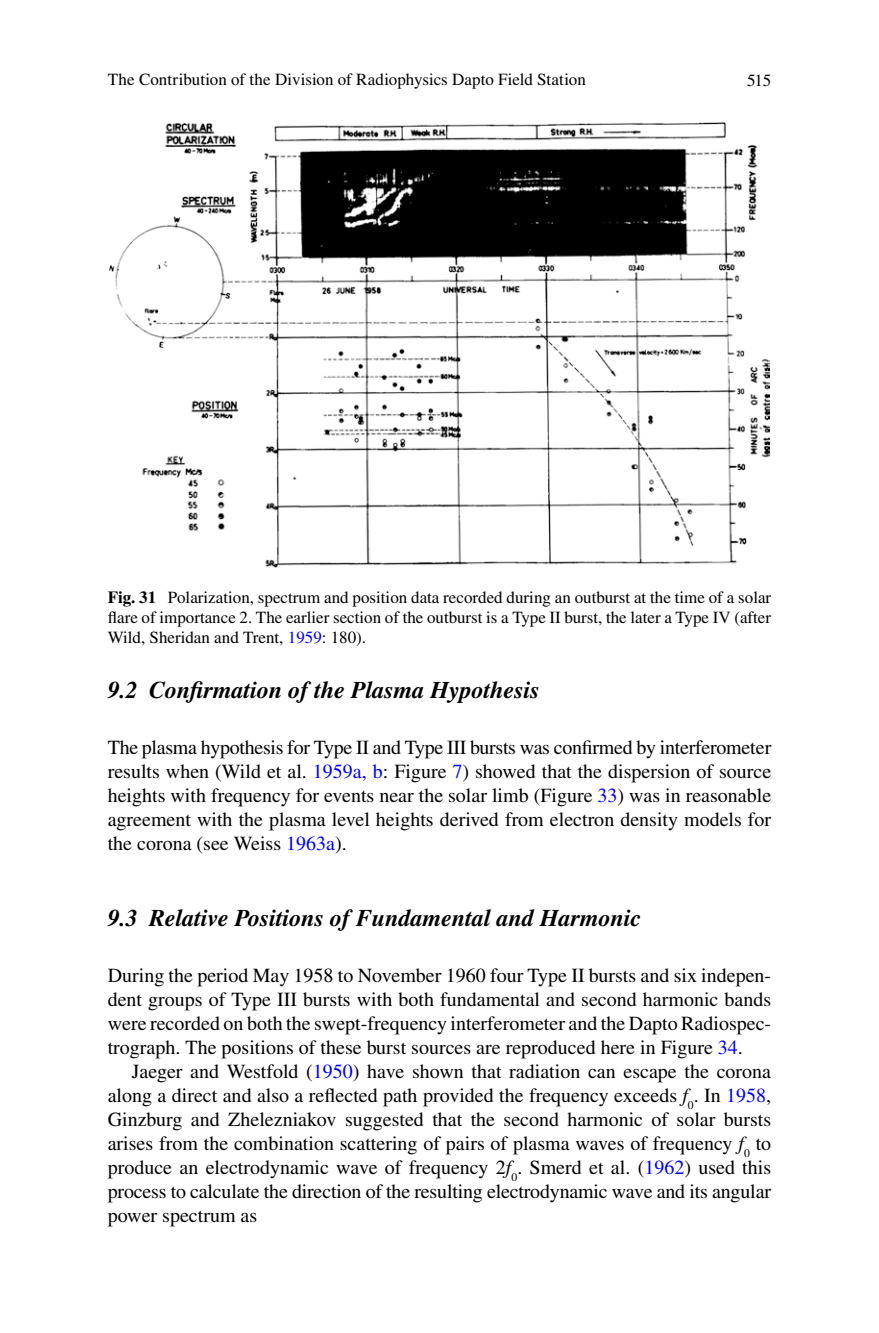
<style>
.page{position:relative;width:879px;height:1333px;background:#fff}
.page>*{position:absolute;margin:0;border:0;box-sizing:border-box;transform-origin:0 0}
.t1{font:italic 700 24px "Times";color:#000}
.t2{font:20px/24px "Times";color:#000;text-align:justify}
.t3{font:17px/20px "Times";color:#000;text-align:justify}
.s1{font-weight:700}
.s2{color:#0000fa}
.s3{font-style:italic}
</style>
<div class="page">
<img style="left:109px;top:122px;width:660px;height:445px">
<p class="t3" style="left:108px;top:70px;width:480px">The Contribution of the Division of Radiophysics Dapto Field Station</p>
<p class="t3" style="left:747px;top:71px;width:26px">515</p>
<p class="t3" style="left:108px;top:587px;width:665px"><span class="s1">Fig. 31</span> Polarization, spectrum and position data recorded during an outburst at the time of a solar flare of importance 2. The earlier section of the outburst is a Type II burst, the later a Type IV (after Wild, Sheridan and Trent, <span class="s2">1959</span>: 180).</p>
<p class="t1" style="left:108px;top:675px;width:434px">9.2 Confirmation of the Plasma Hypothesis</p>
<p class="t2" style="left:108px;top:734px;width:665px">The plasma hypothesis for Type II and Type III bursts was confirmed by interferometer results when (Wild et al. <span class="s2">1959a, b</span>: Figure <span class="s2">7</span>) showed that the dispersion of source heights with frequency for events near the solar limb (Figure <span class="s2">33</span>) was in reasonable agreement with the plasma level heights derived from electron density models for the corona (see Weiss <span class="s2">1963a</span>).</p>
<p class="t1" style="left:108px;top:903px;width:535px">9.3 Relative Positions of Fundamental and Harmonic</p>
<p class="t2" style="left:108px;top:962px;width:665px">During the period May 1958 to November 1960 four Type II bursts and six indepen&shy;dent groups of Type III bursts with both fundamental and second harmonic bands were recorded on both the swept-frequency interferometer and the Dapto Radiospec&shy;trograph. The positions of these burst sources are reproduced here in Figure <span class="s2">34</span>.</p>
<p class="t2" style="left:108px;top:1058px;width:665px;text-indent:24px">Jaeger and Westfold (<span class="s2">1950</span>) have shown that radiation can escape the corona along a direct and also a reflected path provided the frequency exceeds <span class="s3">f</span><sub>0</sub>. In <span class="s2">1958</span>, Ginzburg and Zhelezniakov suggested that the second harmonic of solar bursts arises from the combination scattering of pairs of plasma waves of frequency <span class="s3">f</span><sub>0</sub> to produce an electrodynamic wave of frequency 2<span class="s3">f</span><sub>0</sub>. Smerd et al. (<span class="s2">1962</span>) used this process to calculate the direction of the resulting electrodynamic wave and its angular power spectrum as</p>
</div>
